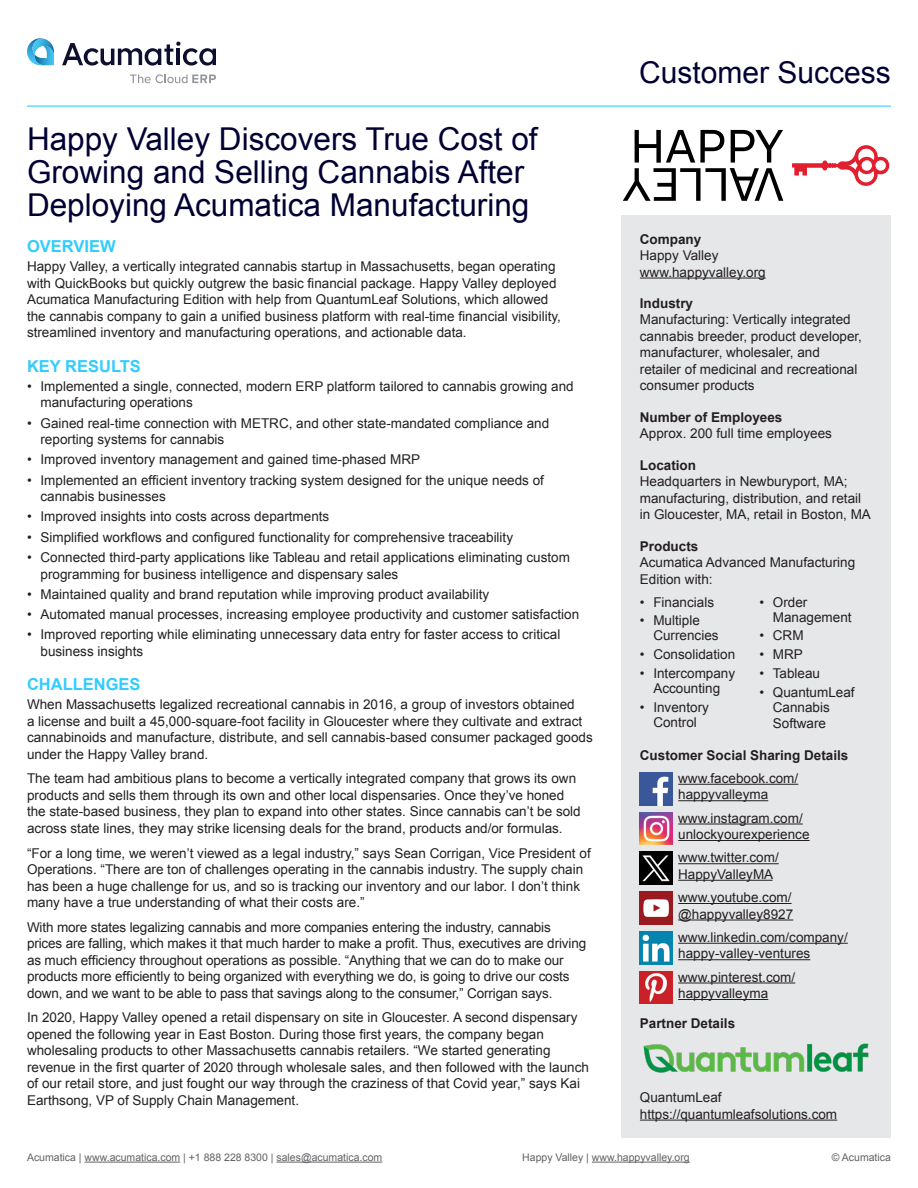
<style>
.page{position:relative;width:918px;height:1188px;background:#fff}
.page>*{position:absolute;margin:0;border:0;box-sizing:border-box;transform-origin:0 0}
.t1{font:31.5px/33px "Arial";color:#003}
.t2{font:30px "Arial";color:#003}
.Subhead{font:700 16.5px "Arial";color:#3cf}
.Body_Copy{font:13.5px/16.5px "Arial";color:#231f20}
.Social_Media_Bullets_2L{font:13.5px/16.5px "Arial";color:#231f20}
.Side_Bar_Subheads{font:700 13.5px "Arial";color:#231f20}
.t3{font:10.5px "Arial";color:#636366}
</style>
<div class="page">
<hr style="left:27px;top:106px;width:864px;height:1px;background:#3cf">
<svg style="left:62px;top:42px;width:154px;height:24px"></svg>
<svg style="left:27px;top:38px;width:27px;height:27px"></svg>
<svg style="left:130px;top:74px;width:86px;height:9px"></svg>
<hr style="left:85px;top:1162px;width:95px;height:1px;background:#636366">
<hr style="left:277px;top:1162px;width:105px;height:1px;background:#636366">
<div style="left:621px;top:215px;width:270px;height:923px;background:#e6e7e9"></div>
<hr style="left:640px;top:278px;width:126px;height:1px;background:#231f20">
<hr style="left:678px;top:784px;width:120px;height:1px;background:#231f20">
<hr style="left:678px;top:800px;width:90px;height:1px;background:#231f20">
<hr style="left:678px;top:824px;width:125px;height:1px;background:#231f20">
<hr style="left:678px;top:840px;width:132px;height:1px;background:#231f20">
<hr style="left:678px;top:863px;width:101px;height:1px;background:#231f20">
<hr style="left:678px;top:880px;width:95px;height:1px;background:#231f20">
<hr style="left:678px;top:903px;width:114px;height:1px;background:#231f20">
<hr style="left:678px;top:920px;width:115px;height:1px;background:#231f20">
<hr style="left:678px;top:943px;width:170px;height:1px;background:#231f20">
<hr style="left:678px;top:959px;width:132px;height:1px;background:#231f20">
<hr style="left:678px;top:983px;width:117px;height:1px;background:#231f20">
<hr style="left:678px;top:999px;width:90px;height:1px;background:#231f20">
<hr style="left:640px;top:1120px;width:197px;height:1px;background:#231f20">
<img style="left:640px;top:772px;width:33px;height:33px">
<img style="left:640px;top:812px;width:33px;height:33px">
<img style="left:640px;top:852px;width:33px;height:33px">
<img style="left:640px;top:892px;width:33px;height:32px">
<img style="left:640px;top:931px;width:33px;height:33px">
<img style="left:640px;top:971px;width:33px;height:33px">
<img style="left:643px;top:1043px;width:226px;height:30px">
<svg style="left:792px;top:145px;width:97px;height:41px"></svg>
<svg style="left:623px;top:130px;width:160px;height:71px"></svg>
<hr style="left:592px;top:1162px;width:98px;height:1px;background:#636366">
<p class="t1" style="left:27px;top:123px;width:512px">Happy Valley Discovers True Cost of<br>Growing and Selling Cannabis After<br>Deploying Acumatica Manufacturing</p>
<p class="Subhead" style="left:27px;top:235px;width:90px">OVERVIEW</p>
<p class="Body_Copy" style="left:27px;top:258px;width:536px">Happy Valley, a vertically integrated cannabis startup in Massachusetts, began operating with QuickBooks but quickly outgrew the basic financial package. Happy Valley deployed Acumatica Manufacturing Edition with help from QuantumLeaf Solutions, which allowed the cannabis company to gain a unified business platform with real-time financial visibility, streamlined inventory and manufacturing operations, and actionable data.</p>
<p class="Subhead" style="left:27px;top:355px;width:115px">KEY RESULTS</p>
<p class="Body_Copy" style="left:40px;top:378px;width:535px;text-indent:-14px">• Implemented a single, connected, modern ERP platform tailored to cannabis growing and manufacturing operations</p>
<p class="Body_Copy" style="left:40px;top:415px;width:510px;text-indent:-14px">• Gained real-time connection with METRC, and other state-mandated compliance and reporting systems for cannabis</p>
<p class="Body_Copy" style="left:27px;top:452px;width:395px">• Improved inventory management and gained time-phased MRP</p>
<p class="Body_Copy" style="left:40px;top:472px;width:505px;text-indent:-14px">• Implemented an efficient inventory tracking system designed for the unique needs of cannabis businesses</p>
<p class="Body_Copy" style="left:27px;top:509px;width:304px">• Improved insights into costs across departments</p>
<p class="Body_Copy" style="left:27px;top:529px;width:488px">• Simplified workflows and configured functionality for comprehensive traceability</p>
<p class="Body_Copy" style="left:40px;top:549px;width:531px;text-indent:-14px">• Connected third-party applications like Tableau and retail applications eliminating custom programming for business intelligence and dispensary sales</p>
<p class="Body_Copy" style="left:27px;top:586px;width:464px">• Maintained quality and brand reputation while improving product availability</p>
<p class="Body_Copy" style="left:27px;top:606px;width:554px">• Automated manual processes, increasing employee productivity and customer satisfaction</p>
<p class="Body_Copy" style="left:40px;top:626px;width:521px;text-indent:-14px">• Improved reporting while eliminating unnecessary data entry for faster access to critical business insights</p>
<p class="Subhead" style="left:27px;top:674px;width:115px">CHALLENGES</p>
<p class="Body_Copy" style="left:27px;top:697px;width:567px">When Massachusetts legalized recreational cannabis in 2016, a group of investors obtained<br>a license and built a 45,000-square-foot facility in Gloucester where they cultivate and extract cannabinoids and manufacture, distribute, and sell cannabis-based consumer packaged goods under the Happy Valley brand.</p>
<p class="Body_Copy" style="left:27px;top:771px;width:555px">The team had ambitious plans to become a vertically integrated company that grows its own products and sells them through its own and other local dispensaries. Once they’ve honed the state-based business, they plan to expand into other states. Since cannabis can’t be sold across state lines, they may strike licensing deals for the brand, products and/or formulas.</p>
<p class="Body_Copy" style="left:27px;top:845px;width:565px">“For a long time, we weren’t viewed as a legal industry,” says Sean Corrigan, Vice President of Operations. “There are ton of challenges operating in the cannabis industry. The supply chain has been a huge challenge for us, and so is tracking our inventory and our labor. I don’t think many have a true understanding of what their costs are.”</p>
<p class="Body_Copy" style="left:27px;top:919px;width:561px">With more states legalizing cannabis and more companies entering the industry, cannabis prices are falling, which makes it that much harder to make a profit. Thus, executives are driving as much efficiency throughout operations as possible. “Anything that we can do to make our products more efficiently to being organized with everything we do, is going to drive our costs down, and we want to be able to pass that savings along to the consumer,” Corrigan says.</p>
<p class="Body_Copy" style="left:27px;top:1009px;width:564px">In 2020, Happy Valley opened a retail dispensary on site in Gloucester. A second dispensary opened the following year in East Boston. During those first years, the company began wholesaling products to other Massachusetts cannabis retailers. “We started generating revenue in the first quarter of 2020 through wholesale sales, and then followed with the launch of our retail store, and just fought our way through the craziness of that Covid year,” says Kai Earthsong, VP of Supply Chain Management.</p>
<h2 class="t2" style="left:639px;top:53px;width:253px">Customer Success</h2>
<p class="Side_Bar_Subheads" style="left:640px;top:230px;width:63px">Company</p>
<p class="Body_Copy" style="left:640px;top:247px;width:127px">Happy Valley www.happyvalley.org</p>
<p class="Side_Bar_Subheads" style="left:640px;top:294px;width:55px">Industry</p>
<p class="Body_Copy" style="left:640px;top:312px;width:224px">Manufacturing: Vertically integrated cannabis breeder, product developer, manufacturer, wholesaler, and retailer of medicinal and recreational consumer products</p>
<p class="Side_Bar_Subheads" style="left:640px;top:408px;width:144px">Number of Employees</p>
<p class="Body_Copy" style="left:640px;top:425px;width:194px">Approx. 200 full time employees</p>
<p class="Side_Bar_Subheads" style="left:640px;top:456px;width:58px">Location</p>
<p class="Body_Copy" style="left:640px;top:473px;width:233px">Headquarters in Newburyport, MA; manufacturing, distribution, and retail in Gloucester, MA, retail in Boston, MA</p>
<p class="Side_Bar_Subheads" style="left:640px;top:537px;width:60px">Products</p>
<p class="Body_Copy" style="left:640px;top:554px;width:217px">Acumatica Advanced Manufacturing<br>Edition with:</p>
<p class="Body_Copy" style="left:640px;top:594px;width:76px">• Financials</p>
<p class="Body_Copy" style="left:653px;top:613px;width:67px;line-height:15px;text-indent:-14px">• Multiple<br>Currencies</p>
<p class="Body_Copy" style="left:640px;top:646px;width:97px">• Consolidation</p>
<p class="Body_Copy" style="left:640px;top:666px;width:97px;line-height:15px;text-align:center">• Intercompany<br>Accounting</p>
<p class="Body_Copy" style="left:640px;top:700px;width:71px;line-height:15px;text-align:center">• Inventory<br>Control</p>
<p class="Body_Copy" style="left:773px;top:595px;width:80px;line-height:15px;text-indent:-14px">• Order<br>Management</p>
<p class="Body_Copy" style="left:759px;top:628px;width:46px">• CRM</p>
<p class="Body_Copy" style="left:759px;top:646px;width:45px">• MRP</p>
<p class="Body_Copy" style="left:759px;top:665px;width:62px">• Tableau</p>
<p class="Body_Copy" style="left:773px;top:685px;width:83px;line-height:15px;text-indent:-14px">• QuantumLeaf<br>Cannabis</p>
<p class="Body_Copy" style="left:773px;top:715px;width:55px">Software</p>
<p class="Side_Bar_Subheads" style="left:640px;top:746px;width:210px">Customer Social Sharing Details</p>
<p class="Social_Media_Bullets_2L" style="left:678px;top:770px;width:122px">www.facebook.com/ happyvalleyma</p>
<p class="Social_Media_Bullets_2L" style="left:678px;top:810px;width:133px">www.instagram.com/ unlockyourexperience</p>
<p class="Social_Media_Bullets_2L" style="left:678px;top:849px;width:102px">www.twitter.com/<br>HappyValleyMA</p>
<p class="Social_Media_Bullets_2L" style="left:678px;top:889px;width:117px">www.youtube.com/ @happyvalley8927</p>
<p class="Social_Media_Bullets_2L" style="left:678px;top:929px;width:171px">www.linkedin.com/company/ happy-valley-ventures</p>
<p class="Social_Media_Bullets_2L" style="left:678px;top:969px;width:119px">www.pinterest.com/ happyvalleyma</p>
<p class="Side_Bar_Subheads" style="left:640px;top:1014px;width:97px">Partner Details</p>
<p class="Body_Copy" style="left:640px;top:1089px;width:199px">QuantumLeaf https://quantumleafsolutions.com</p>
<p class="t3" style="left:27px;top:1150px;width:357px">Acumatica | www.acumatica.com | +1 888 228 8300 | sales@acumatica.com</p>
<p class="t3" style="left:832px;top:1150px;width:61px">© Acumatica</p>
<p class="t3" style="left:522px;top:1150px;width:169px">Happy Valley | www.happyvalley.org</p>
</div>
